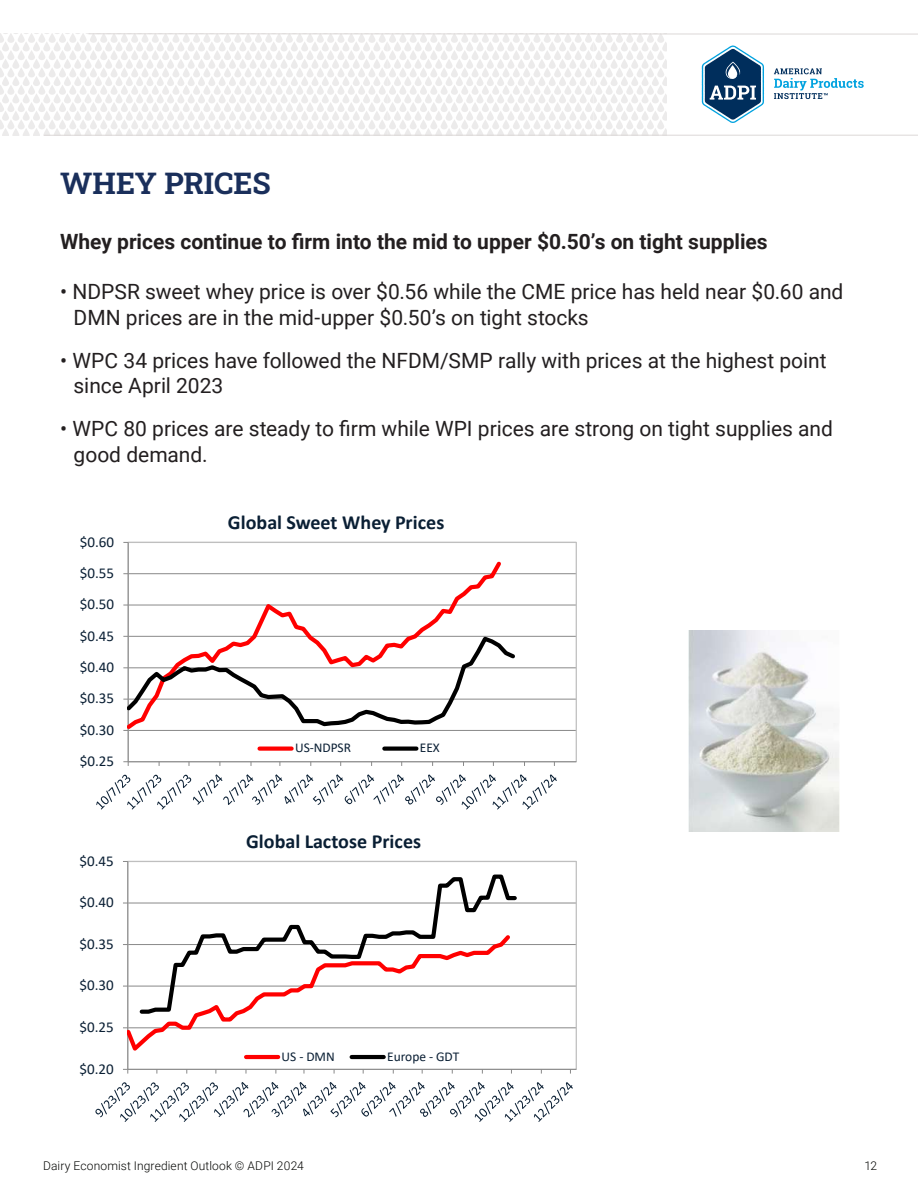
<style>
.page{position:relative;width:918px;height:1188px;background:#fff}
.page>*{position:absolute;margin:0;border:0;box-sizing:border-box;transform-origin:0 0}
.t1{font:700 30px "Roboto Slab";letter-spacing:-.005em;color:#1a2f5b}
.t2{font:21px/25.5px "Roboto";color:#231f20}
.t3{font:700 21px "Roboto";color:#231f20}
.t4{font:700 20.1px "Calibri";color:#0a1f34}
.t5{font:15px "Calibri";color:#0a1f34}
.t6{font:13.5px "Calibri";letter-spacing:-.005em;color:#0a1f34}
.t7{font:300 12px "Roboto";letter-spacing:.01em;color:#040503}
</style>
<div class="page">
<div style="left:0;top:34px;width:666px;height:101px;background:#f6f5f5"></div>
<svg style="left:702px;top:46px;width:62px;height:77px"></svg>
<svg style="left:774px;top:68px;width:90px;height:31px"></svg>
<hr style="left:89px;top:33px;width:829px;height:1px;background:#dcd8d7">
<hr style="left:44px;top:135px;width:874px;height:1px;background:#dcd8d7">
<img style="left:689px;top:631px;width:150px;height:201px">
<hr style="left:128px;top:730px;width:448px;height:1px;background:#898989">
<hr style="left:128px;top:699px;width:448px;height:1px;background:#898989">
<hr style="left:128px;top:667px;width:448px;height:1px;background:#898989">
<hr style="left:128px;top:636px;width:448px;height:1px;background:#898989">
<hr style="left:128px;top:605px;width:448px;height:1px;background:#898989">
<hr style="left:128px;top:573px;width:448px;height:1px;background:#898989">
<hr style="left:128px;top:542px;width:1px;height:220px;background:#898989">
<hr style="left:128px;top:761px;width:448px;height:1px;background:#898989">
<svg style="left:123px;top:761px;width:6px;height:5px"></svg>
<svg style="left:128px;top:558px;width:377px;height:175px"></svg>
<svg style="left:123px;top:634px;width:396px;height:97px"></svg>
<svg style="left:96px;top:774px;width:461px;height:36px"></svg>
<svg style="left:260px;top:747px;width:32px;height:4px"></svg>
<svg style="left:384px;top:747px;width:32px;height:4px"></svg>
<hr style="left:128px;top:1027px;width:448px;height:1px;background:#898989">
<hr style="left:128px;top:986px;width:448px;height:1px;background:#898989">
<hr style="left:128px;top:944px;width:448px;height:1px;background:#898989">
<hr style="left:128px;top:903px;width:448px;height:1px;background:#898989">
<hr style="left:127px;top:861px;width:1px;height:208px;background:#898989">
<hr style="left:128px;top:1069px;width:448px;height:1px;background:#898989">
<svg style="left:128px;top:931px;width:386px;height:125px"></svg>
<svg style="left:138px;top:874px;width:381px;height:142px"></svg>
<svg style="left:95px;top:1082px;width:478px;height:40px"></svg>
<hr style="left:246px;top:1055px;width:32px;height:4px;background:#f00">
<hr style="left:352px;top:1055px;width:32px;height:4px;background:#000">
<h1 class="t1" style="left:60px;top:162px;width:212px">WHEY PRICES</h1>
<p class="t3" style="left:60px;top:227px;width:709px">Whey prices continue to firm into the mid to upper $0.50’s on tight supplies</p>
<p class="t2" style="left:74px;top:278px;width:771px;text-indent:-14px">• NDPSR sweet whey price is over $0.56 while the CME price has held near $0.60 and<br>DMN prices are in the mid-upper $0.50’s on tight stocks</p>
<p class="t2" style="left:74px;top:347px;width:755px;text-indent:-14px">• WPC 34 prices have followed the NFDM/SMP rally with prices at the highest point since April 2023</p>
<p class="t2" style="left:74px;top:415px;width:761px;text-indent:-14px">• WPC 80 prices are steady to firm while WPI prices are strong on tight supplies and good demand.</p>
<p class="t5" style="left:80px;top:531px;width:36px">$0.60</p>
<p class="t5" style="left:80px;top:563px;width:36px">$0.55</p>
<p class="t5" style="left:80px;top:594px;width:36px">$0.50</p>
<p class="t5" style="left:80px;top:625px;width:36px">$0.45</p>
<p class="t5" style="left:80px;top:657px;width:36px">$0.40</p>
<p class="t5" style="left:80px;top:688px;width:36px">$0.35</p>
<p class="t5" style="left:80px;top:719px;width:36px">$0.30</p>
<p class="t5" style="left:80px;top:751px;width:36px">$0.25</p>
<p class="t5" style="left:79px;top:850px;width:36px">$0.45</p>
<p class="t5" style="left:79px;top:892px;width:36px">$0.40</p>
<p class="t5" style="left:79px;top:933px;width:36px">$0.35</p>
<p class="t5" style="left:79px;top:975px;width:36px">$0.30</p>
<p class="t5" style="left:79px;top:1017px;width:36px">$0.25</p>
<p class="t5" style="left:79px;top:1058px;width:36px">$0.20</p>
<p class="t4" style="left:228px;top:509px;width:218px">Global Sweet Whey Prices</p>
<p class="t6" style="left:295px;top:738px;width:58px">US-NDPSR</p>
<p class="t6" style="left:420px;top:738px;width:22px">EEX</p>
<p class="t4" style="left:246px;top:828px;width:176px">Global Lactose Prices</p>
<p class="t6" style="left:282px;top:1047px;width:55px">US - DMN</p>
<p class="t6" style="left:387px;top:1047px;width:74px">Europe - GDT</p>
<p class="t7" style="left:43px;top:1157px;width:262px">Dairy Economist Ingredient Outlook © ADPI 2024</p>
<p class="t7" style="left:864px;top:1157px;width:14px">12</p>
</div>
